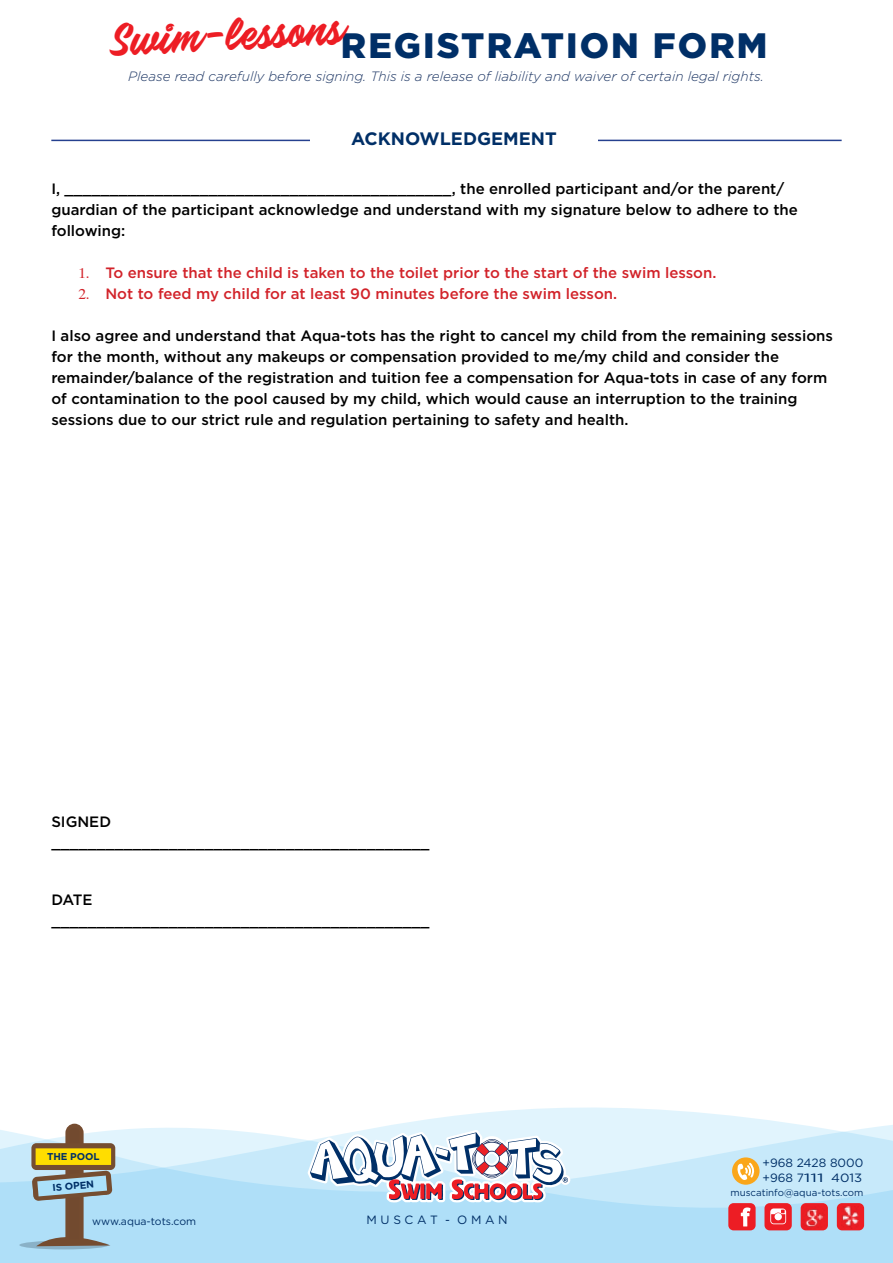
<style>
.page{position:relative;width:893px;height:1263px;background:#fff}
.page>*{position:absolute;margin:0;border:0;box-sizing:border-box;transform-origin:0 0}
.t1{font:46.5px "Calafia";color:#ed1d24}
.t2{font:900 35.25px "Gotham";letter-spacing:.06em;color:#002f67}
.t3{font:700 18px "Gotham";color:#002f67}
.t4{font:500 15px/21px "Gotham";color:#000}
.t5{font:500 15px/21px "Gotham";color:#d2232a}
.t6{font:italic 300 13.5px "Gotham";color:#1d3664}
.t7{font:12px/15px "Gotham";color:#002f67}
.t8{font:10.5px "Gotham";color:#002f67}
.t9{font:700 9.9px "Gotham";letter-spacing:-.01em;color:#002f67}
.t10{font:9.75px "Gotham";color:#002f67}
</style>
<div class="page">
<hr style="left:51px;top:140px;width:791px;height:1px;background:#25408f">
<svg style="left:0;top:1107px;width:893px;height:156px;background:#c6e8fa"></svg>
<div style="left:728px;top:1203px;width:28px;height:27px;background:#ed1d24;border-radius:5px"></div>
<svg style="left:741px;top:1207px;width:9px;height:19px"></svg>
<div style="left:764px;top:1203px;width:28px;height:27px;background:#ed1d24;border-radius:5px"></div>
<svg style="left:770px;top:1208px;width:16px;height:16px"></svg>
<div style="left:775px;top:1213px;width:7px;height:7px;background:#fff;border-radius:50%"></div>
<div style="left:801px;top:1203px;width:27px;height:27px;background:#ed1d24;border-radius:5px"></div>
<img style="left:802px;top:1209px;width:25px;height:21px">
<div style="left:837px;top:1203px;width:27px;height:27px;background:#ed1d24;border-radius:5px"></div>
<img style="left:842px;top:1207px;width:16px;height:22px">
<div style="left:732px;top:1157px;width:27px;height:28px;background:#faa61a;border-radius:50%"></div>
<svg style="left:737px;top:1163px;width:17px;height:17px"></svg>
<svg style="left:308px;top:1130px;width:262px;height:72px"></svg>
<svg style="left:19px;top:1240px;width:90px;height:9px"></svg>
<svg style="left:36px;top:1226px;width:74px;height:20px"></svg>
<img style="left:65px;top:1124px;width:19px;height:120px">
<svg style="left:70px;top:1128px;width:9px;height:15px"></svg>
<div style="left:70px;top:1195px;width:9px;height:44px;background:#724a2f"></div>
<svg style="left:32px;top:1170px;width:80px;height:31px;background:#98a7ab"></svg>
<div style="left:31px;top:1143px;width:84px;height:27px;background:#754d30;border-radius:5px"></div>
<div style="left:36px;top:1148px;width:75px;height:17px;background:#fd0"></div>
<div style="left:310px;top:131px;width:288px;height:14px;background:#fff"></div>
<h1 class="t1" style="left:109px;top:13px;width:233px;rotate:-3deg">Swim-lessons</h1>
<h2 class="t2" style="left:341px;top:21px;width:428px">REGISTRATION FORM</h2>
<p class="t6" style="left:128px;top:68px;width:637px">Please read carefully before signing. This is a release of liability and waiver of certain legal rights.</p>
<p class="t3" style="left:351px;top:127px;width:207px">ACKNOWLEDGEMENT</p>
<p class="t4" style="left:51px;top:178px;width:748px">I, ___________________________________________, the enrolled participant and/or the parent/ guardian of the participant acknowledge and understand with my signature below to adhere to the following:</p>
<p class="t5" style="left:105px;top:262px;width:613px">To ensure that the child is taken to the toilet prior to the start of the swim lesson.<br>Not to feed my child for at least 90 minutes before the swim lesson.</p>
<p class="t4" style="left:51px;top:325px;width:783px">I also agree and understand that Aqua-tots has the right to cancel my child from the remaining sessions for the month, without any makeups or compensation provided to me/my child and consider the remainder/balance of the registration and tuition fee a compensation for Aqua-tots in case of any form of contamination to the pool caused by my child, which would cause an interruption to the training sessions due to our strict rule and regulation pertaining to safety and health.</p>
<p class="t4" style="left:51px;top:811px;width:380px">SIGNED __________________________________________</p>
<p class="t4" style="left:51px;top:889px;width:380px">DATE __________________________________________</p>
<p class="t9" style="left:47px;top:1150px;width:54px">THE POOL</p>
<p class="t9" style="left:52px;top:1181px;width:43px;rotate:-5deg">IS OPEN</p>
<p class="t8" style="left:92px;top:1215px;width:105px">www.aqua-tots.com</p>
<p class="t7" style="left:367px;top:1212px;width:142px">M U S C A T - O M A N</p>
<p class="t7" style="left:762px;top:1155px;width:102px">+968 2428 8000 +968 7111 4013</p>
<p class="t10" style="left:730px;top:1187px;width:134px">muscatinfo@aqua-tots.com</p>
</div>
